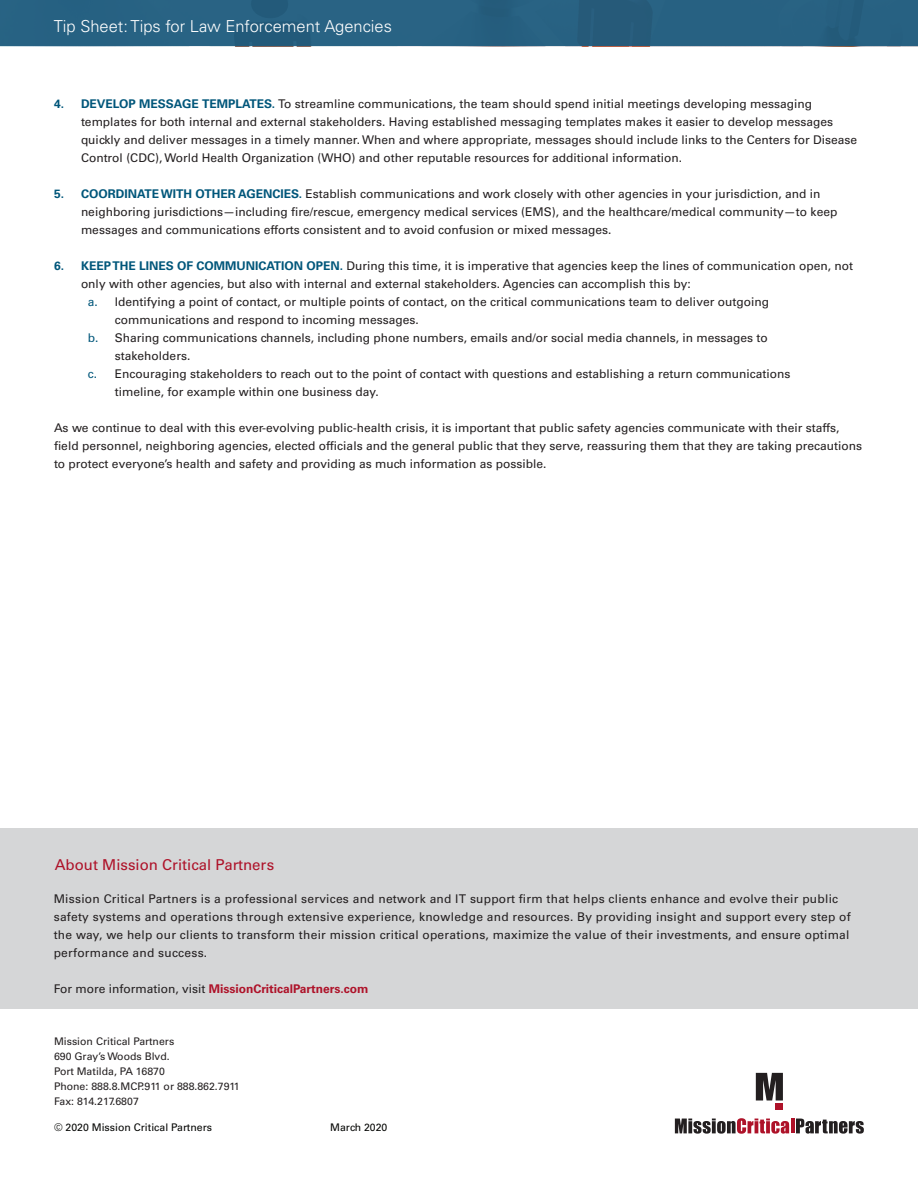
<style>
.page{position:relative;width:918px;height:1188px;background:#fff}
.page>*{position:absolute;margin:0;border:0;box-sizing:border-box;transform-origin:0 0}
.t1{font:300 16.5px "Univers LT Std";color:#fff}
.Main_Subhead{font:15px "Univers LT Std";color:#ae1229}
.Body_Copy{font:12px/18px "Univers LT Std";color:#231f20}
.Bullet_2nd_Level{font:12px/18px "Univers LT Std";color:#231f20}
.Body_Copy-2{font:12px/18px "Univers LT Std";letter-spacing:.02em;color:#231f20}
.t2{font:700 12px "Univers LT Std";color:#ae1229}
.t3{font:10.5px/15px "Univers LT Std";color:#231f20}
.Left_Side_Body_Conte{font:10.5px "Univers LT Std";color:#040503}
.s1{font-weight:700;color:#00567a}
.s2{color:#00567a}
.s3{font-weight:400;color:#231f20}
</style>
<div class="page">
<div style="left:0;top:0;width:918px;height:46px;background:#276182"></div>
<svg style="left:675px;top:1118px;width:114px;height:16px"></svg>
<hr style="left:791px;top:1119px;width:3px;height:14px;background:#ae1229">
<svg style="left:796px;top:1119px;width:68px;height:15px"></svg>
<div style="left:776px;top:1103px;width:7px;height:6px;background:#ae1229"></div>
<svg style="left:756px;top:1073px;width:27px;height:27px"></svg>
<div style="left:0;top:828px;width:918px;height:180px;background:#d5d6d7"></div>
<p class="t1" style="left:54px;top:16px;width:340px">Tip Sheet: Tips for Law Enforcement Agencies</p>
<p class="Body_Copy" style="left:81px;top:95px;width:778px;text-indent:-27px"><span class="s1">4. DEVELOP MESSAGE TEMPLATES.</span> To streamline communications, the team should spend initial meetings developing messaging templates for both internal and external stakeholders. Having established messaging templates makes it easier to develop messages quickly and deliver messages in a timely manner. When and where appropriate, messages should include links to the Centers for Disease Control (CDC), World Health Organization (WHO) and other reputable resources for additional information.</p>
<p class="Body_Copy" style="left:81px;top:185px;width:758px;text-indent:-27px"><span class="s1">5. COORDINATE WITH OTHER AGENCIES.</span> Establish communications and work closely with other agencies in your jurisdiction, and in neighboring jurisdictions—including fire/rescue, emergency medical services (EMS), and the healthcare/medical community—to keep messages and communications efforts consistent and to avoid confusion or mixed messages.</p>
<p class="Body_Copy" style="left:81px;top:257px;width:774px;text-indent:-27px"><span class="s1">6. KEEP THE LINES OF COMMUNICATION OPEN.</span> During this time, it is imperative that agencies keep the lines of communication open, not only with other agencies, but also with internal and external stakeholders. Agencies can accomplish this by:</p>
<p class="Bullet_2nd_Level" style="left:115px;top:293px;width:656px;text-indent:-27px"><span class="s2">a.</span> Identifying a point of contact, or multiple points of contact, on the critical communications team to deliver outgoing communications and respond to incoming messages.</p>
<p class="Bullet_2nd_Level" style="left:115px;top:329px;width:655px;text-indent:-27px"><span class="s2">b.</span> Sharing communications channels, including phone numbers, emails and/or social media channels, in messages to stakeholders.</p>
<p class="Bullet_2nd_Level" style="left:115px;top:365px;width:677px;text-indent:-27px"><span class="s2">c.</span> Encouraging stakeholders to reach out to the point of contact with questions and establishing a return communications timeline, for example within one business day.</p>
<p class="Body_Copy" style="left:54px;top:419px;width:810px">As we continue to deal with this ever-evolving public-health crisis, it is important that public safety agencies communicate with their staffs, field personnel, neighboring agencies, elected officials and the general public that they serve, reassuring them that they are taking precautions to protect everyone’s health and safety and providing as much information as possible.</p>
<p class="Main_Subhead" style="left:55px;top:856px;width:221px">About Mission Critical Partners</p>
<p class="Body_Copy-2" style="left:54px;top:890px;width:799px">Mission Critical Partners is a professional services and network and IT support firm that helps clients enhance and evolve their public safety systems and operations through extensive experience, knowledge and resources. By providing insight and support every step of the way, we help our clients to transform their mission critical operations, maximize the value of their investments, and ensure optimal performance and success.</p>
<p class="t2" style="left:54px;top:982px;width:316px"><span class="s3">For more information, visit</span> MissionCriticalPartners.com</p>
<p class="t3" style="left:54px;top:1033px;width:187px">Mission Critical Partners<br>690 Gray’s Woods Blvd.<br>Port Matilda, PA 16870<br>Phone: 888.8.MCP.911 or 888.862.7911<br>Fax: 814.217.6807</p>
<p class="Left_Side_Body_Conte" style="left:54px;top:1121px;width:159px">© 2020 Mission Critical Partners</p>
<p class="Left_Side_Body_Conte" style="left:330px;top:1121px;width:59px">March 2020</p>
</div>
